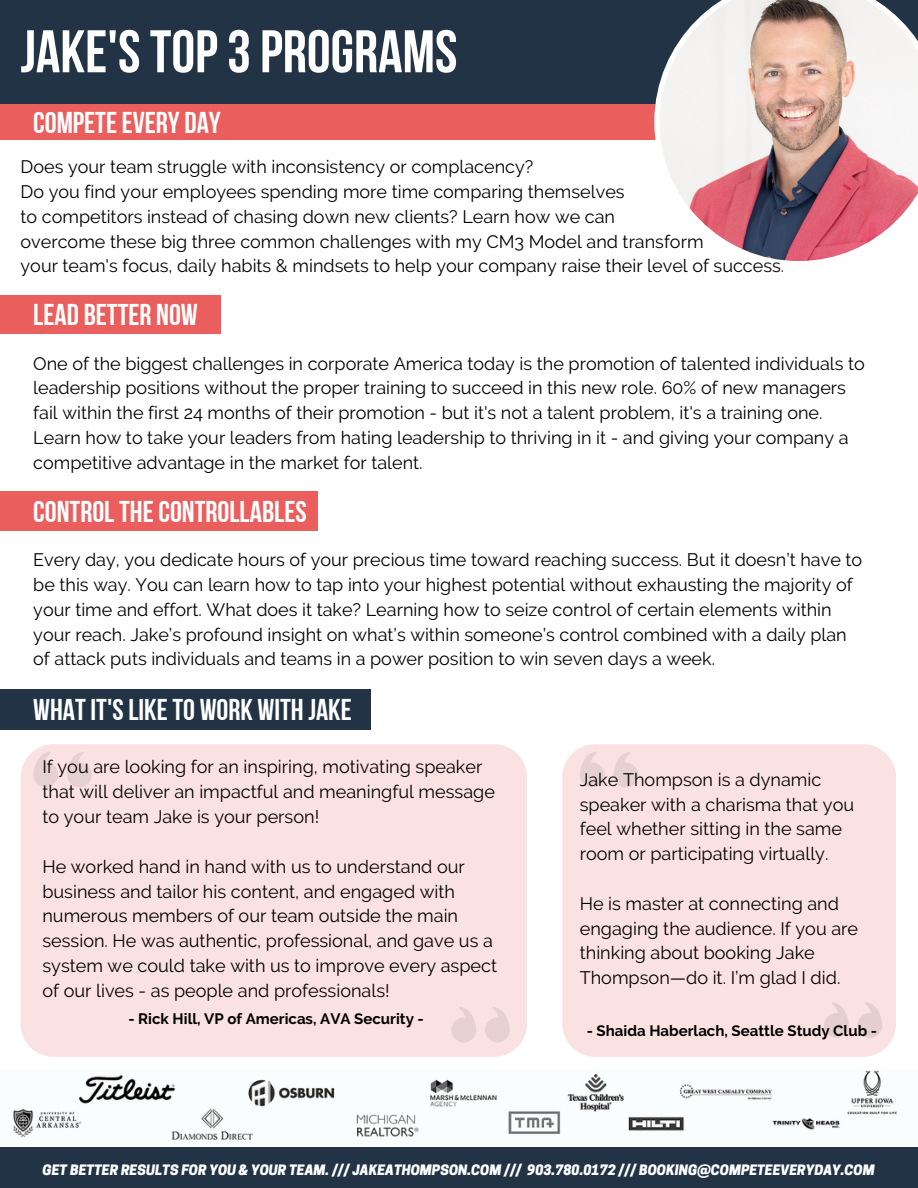
<style>
.page{position:relative;width:918px;height:1188px;background:#fff}
.page>*{position:absolute;margin:0;border:0;box-sizing:border-box;transform-origin:0 0}
.t1{font:60px "Bebas Neue Cyrillic";color:#fff}
.t2{font:30px "Bebas Neue Cyrillic";color:#fff}
.t3{font:18px/24.9px "Raleway";color:#000}
.t4{font:700 15px "Raleway";color:#000}
.t5{font:italic 800 13.5px "Cooper Hewitt";color:#fff}
</style>
<div class="page">
<div style="left:0;top:0;width:918px;height:104px;background:#213345"></div>
<div style="left:0;top:104px;width:918px;height:36px;background:#ea5e5e"></div>
<svg style="left:654px;top:0;width:264px;height:261px"></svg>
<div style="left:0;top:296px;width:221px;height:38px;background:#ea5e5e"></div>
<div style="left:0;top:491px;width:318px;height:39px;background:#ea5e5e"></div>
<div style="left:0;top:689px;width:371px;height:40px;background:#213345"></div>
<img style="left:13px;top:1070px;width:884px;height:70px">
<div style="left:21px;top:744px;width:506px;height:313px;background:#fbe2e2;border-radius:33px"></div>
<div style="left:562px;top:744px;width:334px;height:313px;background:#fbe2e2;border-radius:33px"></div>
<svg style="left:33px;top:752px;width:25px;height:35px"></svg>
<svg style="left:67px;top:752px;width:25px;height:35px"></svg>
<svg style="left:580px;top:752px;width:25px;height:35px"></svg>
<svg style="left:613px;top:752px;width:25px;height:35px"></svg>
<svg style="left:485px;top:1007px;width:25px;height:35px"></svg>
<svg style="left:451px;top:1007px;width:25px;height:35px"></svg>
<svg style="left:857px;top:1002px;width:25px;height:36px"></svg>
<svg style="left:824px;top:1002px;width:25px;height:36px"></svg>
<div style="left:0;top:1148px;width:918px;height:40px;background:#213345"></div>
<p class="t1" style="left:21px;top:27px;width:438px">JAKE'STOP3PROGRAMS</p>
<p class="t2" style="left:33px;top:111px;width:189px">COMPETEEVERY DAY</p>
<p class="t3" style="left:21px;top:155px;width:514px">Does your team struggle with inconsistency or complacency?</p>
<p class="t3" style="left:21px;top:179px;width:606px">Do you find your employees spending more time comparing themselves</p>
<p class="t3" style="left:21px;top:204px;width:596px">to competitors instead of chasing down new clients? Learn how we can</p>
<p class="t3" style="left:21px;top:229px;width:685px">overcome these big three common challenges with my CM3 Model and transform</p>
<p class="t3" style="left:21px;top:254px;width:765px">your team's focus, daily habits &amp; mindsets to help your company raise their level of success.</p>
<p class="t2" style="left:33px;top:302px;width:166px">LEAD BETTER NOW</p>
<p class="t3" style="left:33px;top:351px;width:833px">One of the biggest challenges in corporate America today is the promotion of talented individuals to leadership positions without the proper training to succeed in this new role. 60% of new managers fail within the first 24 months of their promotion - but it's not a talent problem, it's a training one.<br>Learn how to take your leaders from hating leadership to thriving in it - and giving your company a competitive advantage in the market for talent.</p>
<p class="t2" style="left:33px;top:499px;width:275px">CONTROLTHECONTROLLABLES</p>
<p class="t3" style="left:33px;top:548px;width:830px">Every day, you dedicate hours of your precious time toward reaching success. But it doesn’t have to be this way. You can learn how to tap into your highest potential without exhausting the majority of your time and effort. What does it take? Learning how to seize control of certain elements within your reach. Jake’s profound insight on what’s within someone’s control combined with a daily plan of attack puts individuals and teams in a power position to win seven days a week.</p>
<p class="t2" style="left:33px;top:697px;width:320px">WHATIT'SLIKETO WORK WITH JAKE</p>
<p class="t3" style="left:42px;top:755px;width:454px">If you are looking for an inspiring, motivating speaker that will deliver an impactful and meaningful message to your team Jake is your person!</p>
<p class="t3" style="left:42px;top:854px;width:456px">He worked hand in hand with us to understand our business and tailor his content, and engaged with numerous members of our team outside the main session. He was authentic, professional, and gave us a system we could take with us to improve every aspect of our lives - as people and professionals!</p>
<p class="t4" style="left:128px;top:1010px;width:297px">- Rick Hill, VP of Americas, AVA Security -</p>
<p class="t3" style="left:580px;top:767px;width:276px">Jake Thompson is a dynamic speaker with a charisma that you feel whether sitting in the same room or participating virtually.</p>
<p class="t3" style="left:580px;top:891px;width:280px">He is master at connecting and engaging the audience. If you are thinking about booking Jake<br>Thompson—do it. I’m glad I did.</p>
<p class="t4" style="left:587px;top:1022px;width:292px">- Shaida Haberlach, Seattle Study Club -</p>
<p class="t5" style="left:43px;top:1165px;width:834px">GET BETTER RESULTS FOR YOU &amp; YOUR TEAM. /// JAKEATHOMPSON.COM /// 903.780.0172 /// BOOKING@COMPETEEVERYDAY.COM</p>
</div>
